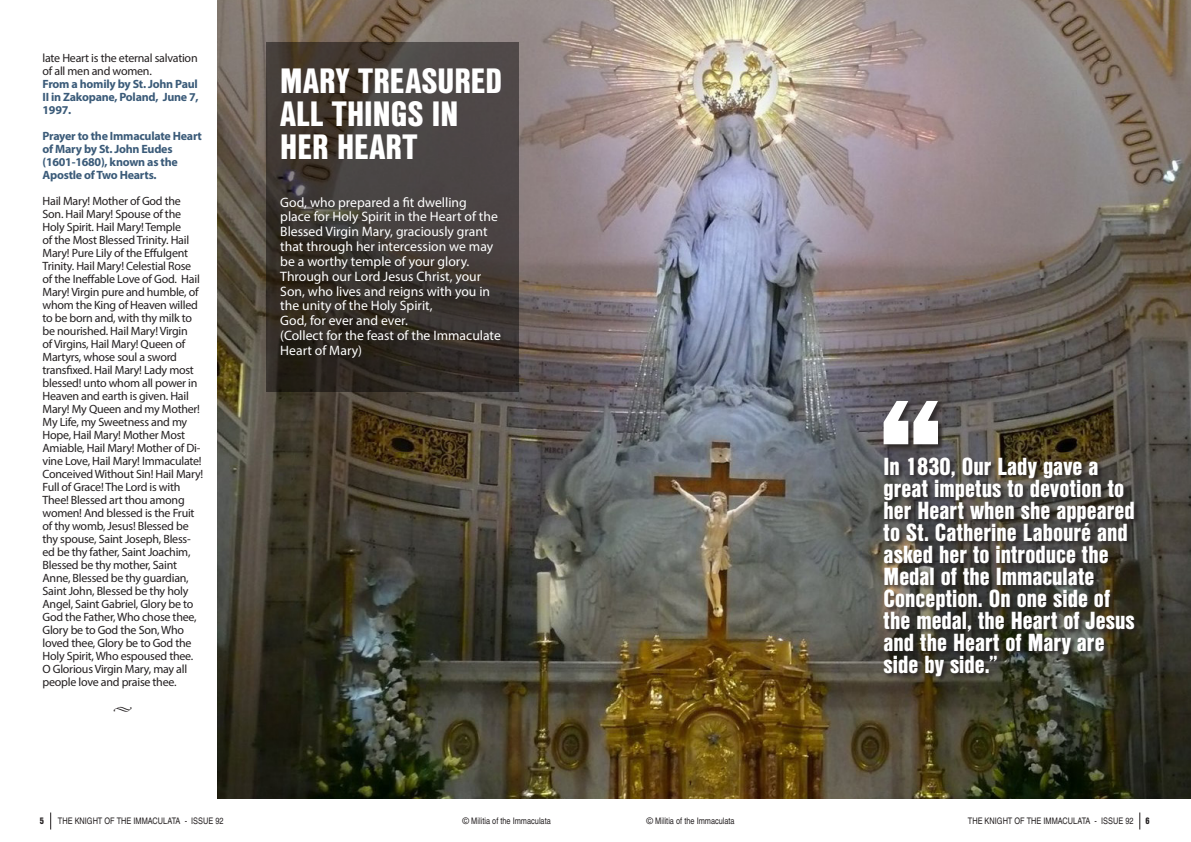
<style>
.page{position:relative;width:1191px;height:842px;background:#fff}
.page>*{position:absolute;margin:0;border:0;box-sizing:border-box;transform-origin:0 0}
.White_magazine_name_left{font:900 34.2px/33.1px "Nimbus San Con L";color:#fff}
.Quote_left{font:900 24px/22px "Nimbus San Con L";color:#fff}
.White_magazine_name_left-2{font:13.7px/14.8px "Myriad Pro";color:#fff}
.Body_DROP_CAP{font:12px/13px "Myriad Pro";letter-spacing:-.02em;color:#231f20}
.Body_DROP_CAP-2{font:700 12px/13px "Myriad Pro";letter-spacing:-.02em;color:#3b5b79;text-align:justify}
.Body_DROP_CAP-3{font:600 12px "Minion Pro";color:#231f20}
.t1{font:9px "Nimbus San Con L";color:#231f20}
.Right_page_number{font:900 9px "Nimbus San Con L";color:#231f20}
</style>
<div class="page">
<img style="left:217px;top:0;width:974px;height:798px">
<svg style="left:266px;top:43px;width:252px;height:349px;background:#3d3732"></svg>
<svg style="left:1139px;top:812px;width:1px;height:17px"></svg>
<svg style="left:50px;top:812px;width:1px;height:17px"></svg>
<div style="left:883px;top:401px;width:61px;height:50px;background:#231f20;opacity:.75"></div>
<svg style="left:883px;top:401px;width:55px;height:43px"></svg>
<div style="left:884px;top:457px;width:256px;height:225px;background:#231f20;opacity:.75"></div>
<p class="Body_DROP_CAP" style="left:43px;top:51px;width:157px">late Heart is the eternal salvation of all men and women.</p>
<p class="Body_DROP_CAP-2" style="left:43px;top:77px;width:158px">From a homily by St. John Paul II in Zakopane, Poland, June 7, 1997.</p>
<p class="Body_DROP_CAP-2" style="left:43px;top:129px;width:161px;text-align:left">Prayer to the Immaculate Heart of Mary by St. John Eudes (1601-1680), known as the<br>Apostle of Two Hearts.</p>
<p class="Body_DROP_CAP" style="left:43px;top:194px;width:162px">Hail Mary! Mother of God the<br>Son. Hail Mary! Spouse of the<br>Holy Spirit. Hail Mary! Temple<br>of the Most Blessed Trinity. Hail<br>Mary! Pure Lily of the Effulgent<br>Trinity. Hail Mary! Celestial Rose of the Ineffable Love of God. Hail<br>Mary! Virgin pure and humble, of whom the King of Heaven willed to be born and, with thy milk to be nourished. Hail Mary! Virgin<br>of Virgins, Hail Mary! Queen of<br>Martyrs, whose soul a sword transfixed. Hail Mary! Lady most blessed! unto whom all power in<br>Heaven and earth is given. Hail<br>Mary! My Queen and my Mother!<br>My Life, my Sweetness and my<br>Hope, Hail Mary! Mother Most<br>Amiable, Hail Mary! Mother of Di&shy;vine Love, Hail Mary! Immaculate!<br>Conceived Without Sin! Hail Mary!<br>Full of Grace! The Lord is with<br>Thee! Blessed art thou among women! And blessed is the Fruit of thy womb, Jesus! Blessed be thy spouse, Saint Joseph, Bless&shy;ed be thy father, Saint Joachim,<br>Blessed be thy mother, Saint<br>Anne, Blessed be thy guardian,<br>Saint John, Blessed be thy holy<br>Angel, Saint Gabriel, Glory be to<br>God the Father, Who chose thee,<br>Glory be to God the Son, Who loved thee, Glory be to God the<br>Holy Spirit, Who espoused thee.<br>O Glorious Virgin Mary, may all people love and praise thee.</p>
<p class="Body_DROP_CAP-3" style="left:113px;top:700px;width:21px">•</p>
<p class="White_magazine_name_left" style="left:280px;top:62px;width:223px">MARY TREASURED<br>ALL THINGS IN<br>HER HEART</p>
<p class="White_magazine_name_left-2" style="left:280px;top:194px;width:219px">God, who prepared a fit dwelling place for Holy Spirit in the Heart of the Blessed Virgin Mary, graciously grant that through her intercession we may be a worthy temple of your glory.</p>
<p class="White_magazine_name_left-2" style="left:280px;top:268px;width:211px">Through our Lord Jesus Christ, your<br>Son, who lives and reigns with you in the unity of the Holy Spirit,</p>
<p class="White_magazine_name_left-2" style="left:280px;top:313px;width:129px">God, for ever and ever.</p>
<p class="White_magazine_name_left-2" style="left:280px;top:328px;width:222px">(Collect for the feast of the Immaculate<br>Heart of Mary)</p>
<p class="Quote_left" style="left:883px;top:454px;width:253px">In 1830, Our Lady gave a great impetus to devotion to her Heart when she appeared to St. Catherine Labouré and asked her to introduce the<br>Medal of the Immaculate<br>Conception. On one side of the medal, the Heart of Jesus and the Heart of Mary are side by side.”</p>
<p class="t1" style="left:58px;top:814px;width:167px">THE KNIGHT OF THE IMMACULATA - ISSUE 92</p>
<p class="t1" style="left:462px;top:814px;width:90px">© Militia of the Immaculata</p>
<p class="t1" style="left:646px;top:814px;width:90px">© Militia of the Immaculata</p>
<p class="t1" style="left:968px;top:814px;width:167px">THE KNIGHT OF THE IMMACULATA - ISSUE 92</p>
<p class="Right_page_number" style="left:40px;top:814px;width:6px">5</p>
<p class="Right_page_number" style="left:1145px;top:814px;width:6px">6</p>
</div>
